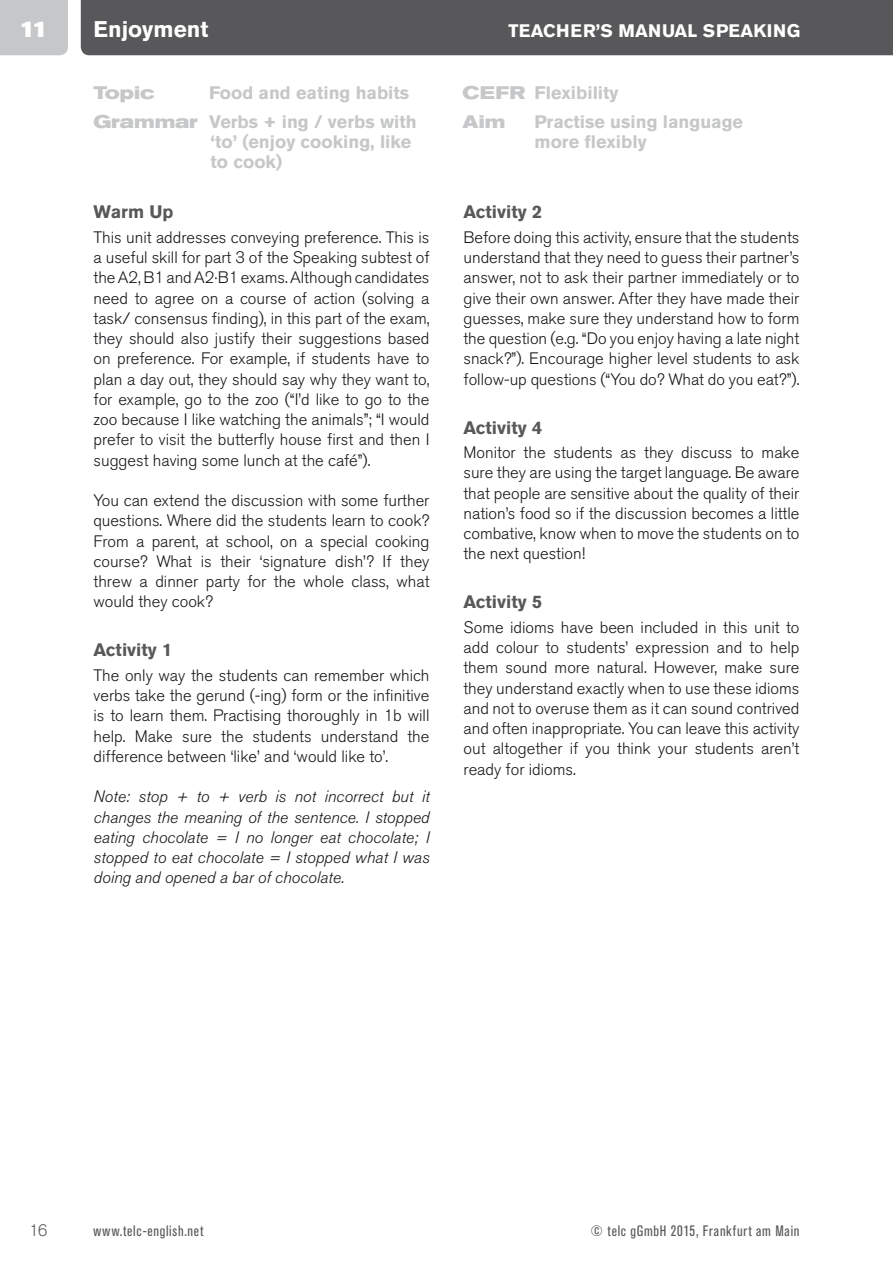
<style>
.page{position:relative;width:893px;height:1263px;background:#fff}
.page>*{position:absolute;margin:0;border:0;box-sizing:border-box;transform-origin:0 0}
.t1{font:700 22.5px "Akzidenz Grotesk Pro";color:#fff}
.t2{font:700 expanded 22.5px "Akzidenz Grotesk Pro";color:#fff}
.t3{font:700 18px "Akzidenz Grotesk Pro";color:#c6c7c9}
.t4{font:700 18px "Akzidenz Grotesk Pro";color:#58585a}
.t5{font:700 18px "Akzidenz Grotesk Pro";letter-spacing:.01em;color:#fff}
.t6{font:700 expanded 18px "Akzidenz Grotesk Pro";color:#c6c7c9}
.t7{font:300 16.5px/20.2px "Akzidenz Grotesk Pro";color:#1a171c;text-align:justify}
.t8{font:italic 300 16.5px/20.2px "Akzidenz Grotesk Pro";color:#1a171c;text-align:justify}
.t9{font:300 16.5px "Akzidenz Grotesk Pro";color:#58585a}
.t10{font:condensed 15px "Akzidenz Grotesk Pro";letter-spacing:.05em;color:#58585a}
.s1{font-stretch:expanded}
</style>
<div class="page">
<div style="left:81px;top:0;width:812px;height:55px;background:#58585a"></div>
<div style="left:0;top:0;width:68px;height:55px;background:#c6c7c9"></div>
<h1 class="t1" style="left:94px;top:15px;width:116px">Enjoyment</h1>
<h1 class="t2" style="left:18px;top:14px;width:33px">11</h1>
<p class="t5" style="left:509px;top:19px;width:293px">TEACHER’S MANUAL SPEAKING</p>
<p class="t6" style="left:94px;top:81px;width:63px">Topic</p>
<p class="t3" style="left:209px;top:81px;width:202px">Food and eating habits</p>
<p class="t3" style="left:463px;top:81px;width:158px"><span class="s1">CEFR</span> Flexibility</p>
<p class="t3" style="left:94px;top:110px;width:325px"><span class="s1">Grammar</span> Verbs + ing / verbs with</p>
<p class="t6" style="left:463px;top:110px;width:44px">Aim</p>
<p class="t3" style="left:535px;top:110px;width:210px">Practise using language</p>
<p class="t3" style="left:211px;top:130px;width:202px">‘to’ (enjoy cooking, like</p>
<p class="t3" style="left:535px;top:130px;width:114px">more flexibly</p>
<p class="t3" style="left:211px;top:150px;width:73px">to cook)</p>
<p class="t4" style="left:94px;top:200px;width:81px">Warm Up</p>
<p class="t7" style="left:94px;top:227px;width:337px">This unit addresses conveying preference. This is a useful skill for part 3 of the Speaking subtest of the A2, B1 and A2·B1 exams. Although candidates need to agree on a course of action (solving a task/ consensus finding), in this part of the exam, they should also justify their suggestions based on preference. For example, if students have to plan a day out, they should say why they want to, for example, go to the zoo (“I’d like to go to the zoo because I like watching the animals”; “I would prefer to visit the butterfly house first and then I suggest having some lunch at the café”).</p>
<p class="t7" style="left:94px;top:490px;width:337px">You can extend the discussion with some further questions. Where did the students learn to cook?<br>From a parent, at school, on a special cooking course? What is their ‘signature dish’? If they threw a dinner party for the whole class, what would they cook?</p>
<p class="t4" style="left:94px;top:638px;width:80px">Activity 1</p>
<p class="t7" style="left:94px;top:665px;width:337px">The only way the students can remember which verbs take the gerund (-ing) form or the infinitive is to learn them. Practising thoroughly in 1b will help. Make sure the students understand the difference between ‘like’ and ‘would like to’.</p>
<p class="t8" style="left:94px;top:787px;width:337px">Note: stop + to + verb is not incorrect but it changes the meaning of the sentence. I stopped eating chocolate = I no longer eat chocolate; I stopped to eat chocolate = I stopped what I was doing and opened a bar of chocolate.</p>
<p class="t4" style="left:463px;top:200px;width:80px">Activity 2</p>
<p class="t7" style="left:463px;top:227px;width:337px">Before doing this activity, ensure that the students understand that they need to guess their partner’s answer, not to ask their partner immediately or to give their own answer. After they have made their guesses, make sure they understand how to form the question (e.g. “Do you enjoy having a late night snack?”). Encourage higher level students to ask follow-up questions (“You do? What do you eat?”).</p>
<p class="t4" style="left:463px;top:416px;width:80px">Activity 4</p>
<p class="t7" style="left:463px;top:442px;width:337px">Monitor the students as they discuss to make sure they are using the target language. Be aware that people are sensitive about the quality of their nation’s food so if the discussion becomes a little combative, know when to move the students on to the next question!</p>
<p class="t4" style="left:463px;top:590px;width:80px">Activity 5</p>
<p class="t7" style="left:463px;top:617px;width:337px">Some idioms have been included in this unit to add colour to students’ expression and to help them sound more natural. However, make sure they understand exactly when to use these idioms and not to overuse them as it can sound contrived and often inappropriate. You can leave this activity out altogether if you think your students aren’t ready for idioms.</p>
<p class="t9" style="left:29px;top:1219px;width:20px">16</p>
<p class="t10" style="left:94px;top:1221px;width:112px">www.telc-english.net</p>
<p class="t10" style="left:591px;top:1221px;width:210px">© telc gGmbH 2015, Frankfurt am Main</p>
</div>
